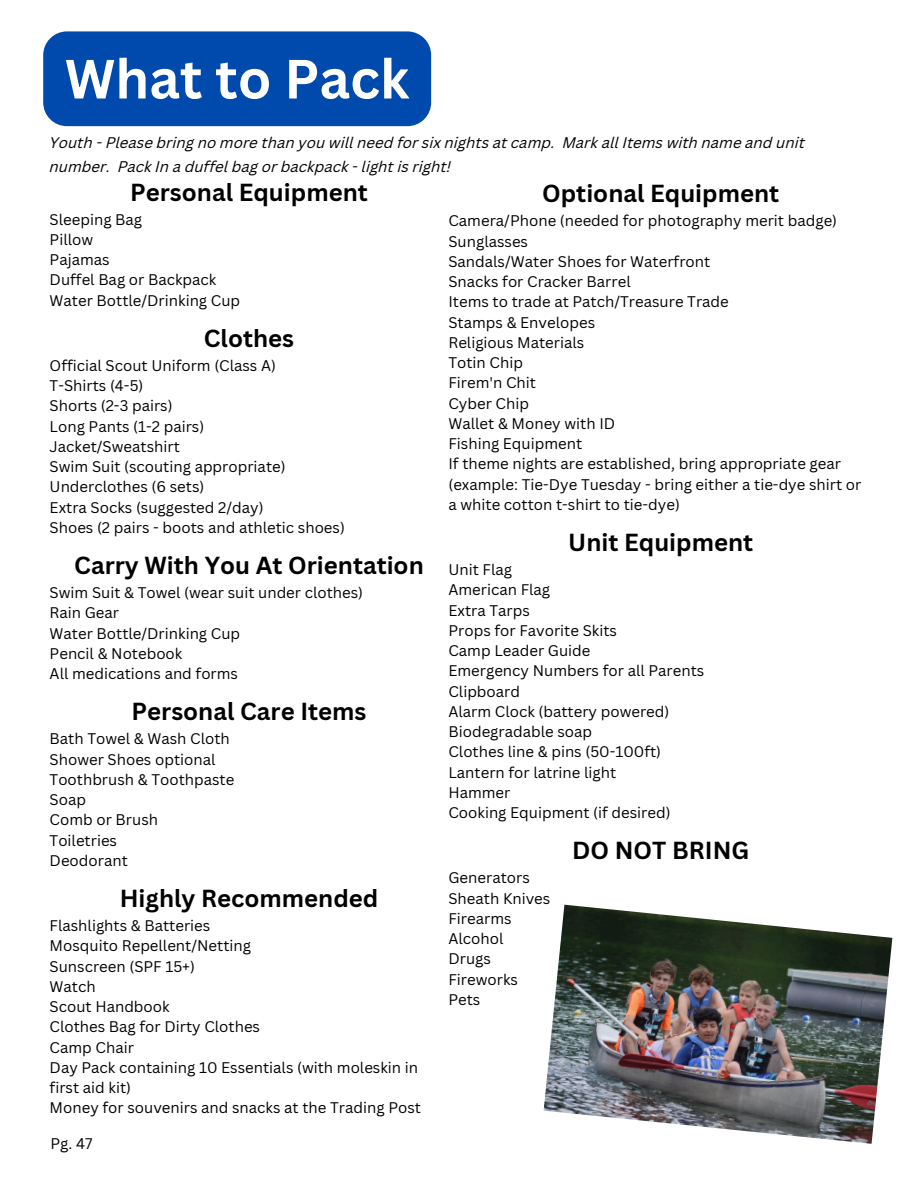
<style>
.page{position:relative;width:918px;height:1188px;background:#fff}
.page>*{position:absolute;margin:0;border:0;box-sizing:border-box;transform-origin:0 0}
.t1{font:700 54px "Canva Sans";color:#fff}
.t2{font:700 24px "Canva Sans";color:#000}
.t3{font:15px/20.2px "Canva Sans";color:#000}
.t4{font:italic 15px/23.7px "Canva Sans";color:#000}
</style>
<div class="page">
<div style="left:43px;top:31px;width:388px;height:95px;background:#004aad"></div>
<img style="left:544px;top:905px;width:348px;height:239px">
<h1 class="t1" style="left:65px;top:41px;width:346px">What to Pack</h1>
<p class="t4" style="left:50px;top:132px;width:757px">Youth - Please bring no more than you will need for six nights at camp. Mark all Items with name and unit number. Pack In a duffel bag or backpack - light is right!</p>
<p class="t2" style="left:130px;top:175px;width:239px">Personal Equipment</p>
<p class="t3" style="left:50px;top:209px;width:94px">Sleeping Bag</p>
<p class="t3" style="left:50px;top:229px;width:45px">Pillow</p>
<p class="t3" style="left:50px;top:249px;width:62px">Pajamas</p>
<p class="t3" style="left:50px;top:269px;width:168px">Duffel Bag or Backpack</p>
<p class="t3" style="left:50px;top:290px;width:192px">Water Bottle/Drinking Cup</p>
<p class="t2" style="left:204px;top:321px;width:92px">Clothes</p>
<p class="t3" style="left:50px;top:355px;width:228px">Official Scout Uniform (Class A)</p>
<p class="t3" style="left:50px;top:375px;width:95px">T-Shirts (4-5)</p>
<p class="t3" style="left:50px;top:395px;width:124px">Shorts (2-3 pairs)</p>
<p class="t3" style="left:50px;top:416px;width:156px">Long Pants (1-2 pairs)</p>
<p class="t3" style="left:50px;top:436px;width:132px">Jacket/Sweatshirt</p>
<p class="t3" style="left:50px;top:456px;width:237px">Swim Suit (scouting appropriate)</p>
<p class="t3" style="left:50px;top:476px;width:156px">Underclothes (6 sets)</p>
<p class="t3" style="left:50px;top:497px;width:215px">Extra Socks (suggested 2/day)</p>
<p class="t3" style="left:50px;top:517px;width:297px">Shoes (2 pairs - boots and athletic shoes)</p>
<p class="t2" style="left:74px;top:548px;width:351px">Carry With You At Orientation</p>
<p class="t3" style="left:50px;top:582px;width:315px">Swim Suit &amp; Towel (wear suit under clothes)</p>
<p class="t3" style="left:50px;top:602px;width:71px">Rain Gear</p>
<p class="t3" style="left:50px;top:623px;width:192px">Water Bottle/Drinking Cup</p>
<p class="t3" style="left:50px;top:643px;width:134px">Pencil &amp; Notebook</p>
<p class="t3" style="left:50px;top:663px;width:190px">All medications and forms</p>
<p class="t2" style="left:132px;top:695px;width:237px">Personal Care Items</p>
<p class="t3" style="left:50px;top:728px;width:182px">Bath Towel &amp; Wash Cloth</p>
<p class="t3" style="left:50px;top:749px;width:167px">Shower Shoes optional</p>
<p class="t3" style="left:50px;top:769px;width:186px">Toothbrush &amp; Toothpaste</p>
<p class="t3" style="left:50px;top:789px;width:38px">Soap</p>
<p class="t3" style="left:50px;top:809px;width:110px">Comb or Brush</p>
<p class="t3" style="left:50px;top:830px;width:69px">Toiletries</p>
<p class="t3" style="left:50px;top:850px;width:80px">Deodorant</p>
<p class="t2" style="left:120px;top:881px;width:260px">Highly Recommended</p>
<p class="t3" style="left:50px;top:915px;width:162px">Flashlights &amp; Batteries</p>
<p class="t3" style="left:50px;top:935px;width:203px">Mosquito Repellent/Netting</p>
<p class="t3" style="left:50px;top:956px;width:147px">Sunscreen (SPF 15+)</p>
<p class="t3" style="left:50px;top:976px;width:48px">Watch</p>
<p class="t3" style="left:50px;top:996px;width:122px">Scout Handbook</p>
<p class="t3" style="left:50px;top:1016px;width:212px">Clothes Bag for Dirty Clothes</p>
<p class="t3" style="left:50px;top:1037px;width:86px">Camp Chair</p>
<p class="t3" style="left:50px;top:1057px;width:370px">Day Pack containing 10 Essentials (with moleskin in first aid kit)</p>
<p class="t3" style="left:50px;top:1097px;width:373px">Money for souvenirs and snacks at the Trading Post</p>
<p class="t2" style="left:542px;top:177px;width:239px">Optional Equipment</p>
<p class="t3" style="left:448px;top:210px;width:390px">Camera/Phone (needed for photography merit badge)</p>
<p class="t3" style="left:448px;top:231px;width:81px">Sunglasses</p>
<p class="t3" style="left:448px;top:251px;width:263px">Sandals/Water Shoes for Waterfront</p>
<p class="t3" style="left:448px;top:271px;width:184px">Snacks for Cracker Barrel</p>
<p class="t3" style="left:448px;top:291px;width:282px">Items to trade at Patch/Treasure Trade</p>
<p class="t3" style="left:448px;top:312px;width:148px">Stamps &amp; Envelopes</p>
<p class="t3" style="left:448px;top:332px;width:137px">Religious Materials</p>
<p class="t3" style="left:448px;top:352px;width:76px">Totin Chip</p>
<p class="t3" style="left:448px;top:372px;width:89px">Firem'n Chit</p>
<p class="t3" style="left:448px;top:393px;width:82px">Cyber Chip</p>
<p class="t3" style="left:448px;top:413px;width:168px">Wallet &amp; Money with ID</p>
<p class="t3" style="left:448px;top:433px;width:135px">Fishing Equipment</p>
<p class="t3" style="left:448px;top:453px;width:414px">If theme nights are established, bring appropriate gear (example: Tie-Dye Tuesday - bring either a tie-dye shirt or a white cotton t-shirt to tie-dye)</p>
<p class="t2" style="left:568px;top:526px;width:187px">Unit Equipment</p>
<p class="t3" style="left:448px;top:559px;width:65px">Unit Flag</p>
<p class="t3" style="left:448px;top:579px;width:103px">American Flag</p>
<p class="t3" style="left:448px;top:600px;width:83px">Extra Tarps</p>
<p class="t3" style="left:448px;top:620px;width:170px">Props for Favorite Skits</p>
<p class="t3" style="left:448px;top:640px;width:144px">Camp Leader Guide</p>
<p class="t3" style="left:448px;top:660px;width:257px">Emergency Numbers for all Parents</p>
<p class="t3" style="left:448px;top:681px;width:73px">Clipboard</p>
<p class="t3" style="left:448px;top:701px;width:222px">Alarm Clock (battery powered)</p>
<p class="t3" style="left:448px;top:721px;width:145px">Biodegradable soap</p>
<p class="t3" style="left:448px;top:741px;width:214px">Clothes line &amp; pins (50-100ft)</p>
<p class="t3" style="left:448px;top:762px;width:169px">Lantern for latrine light</p>
<p class="t3" style="left:448px;top:782px;width:64px">Hammer</p>
<p class="t3" style="left:448px;top:802px;width:224px">Cooking Equipment (if desired)</p>
<p class="t2" style="left:572px;top:834px;width:179px">DO NOT BRING</p>
<p class="t3" style="left:448px;top:867px;width:83px">Generators</p>
<p class="t3" style="left:448px;top:888px;width:103px">Sheath Knives</p>
<p class="t3" style="left:448px;top:908px;width:65px">Firearms</p>
<p class="t3" style="left:448px;top:928px;width:56px">Alcohol</p>
<p class="t3" style="left:448px;top:948px;width:44px">Drugs</p>
<p class="t3" style="left:448px;top:969px;width:71px">Fireworks</p>
<p class="t3" style="left:448px;top:989px;width:33px">Pets</p>
<p class="t3" style="left:50px;top:1133px;width:44px">Pg. 47</p>
</div>
